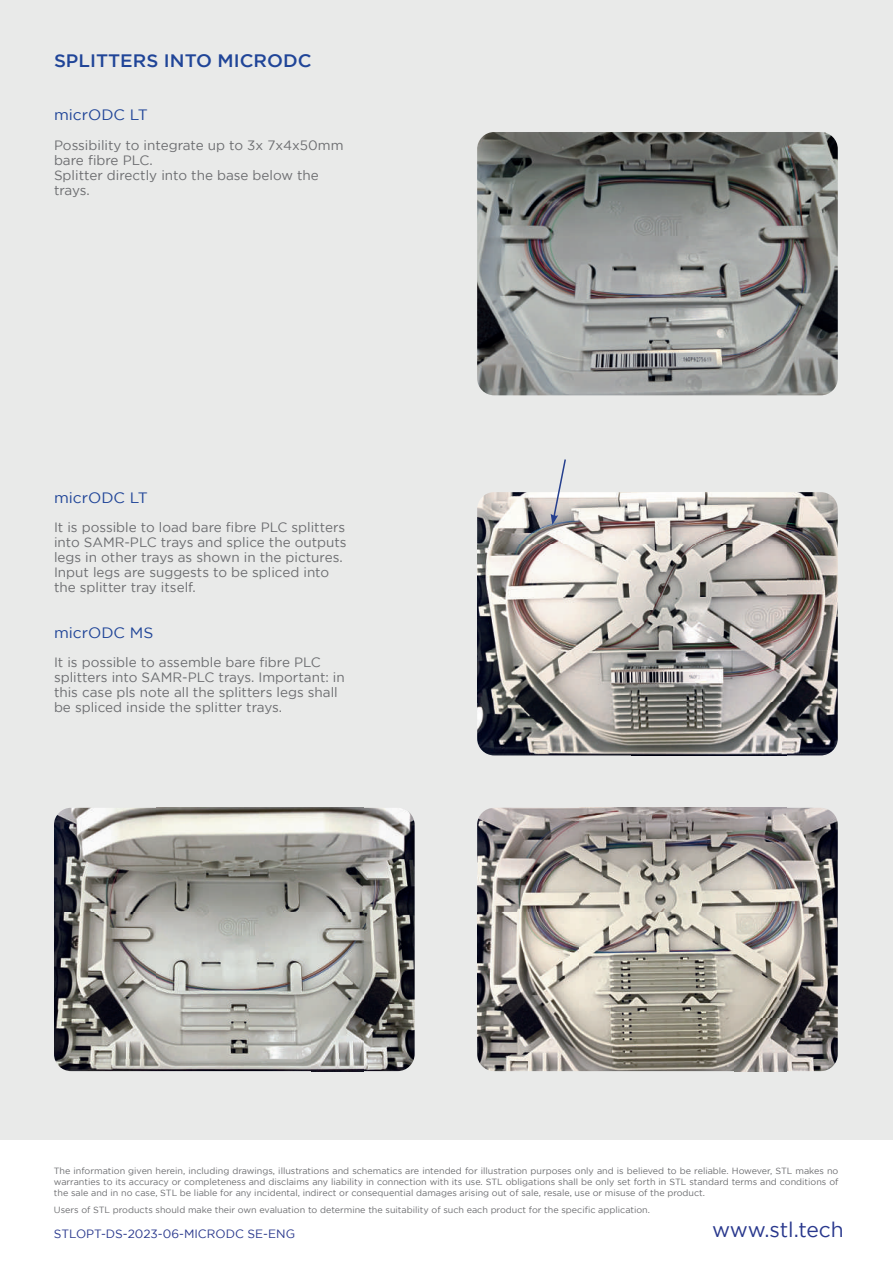
<style>
.page{position:relative;width:893px;height:1263px;background:#fff}
.page>*{position:absolute;margin:0;border:0;box-sizing:border-box;transform-origin:0 0}
.t1{font:21px "Gotham";letter-spacing:-.01em;color:#29388d}
.t2{font:500 18px "Gotham";color:#204598;scale:1.04 1}
.t3{font:15px "Gotham";color:#204598;scale:1.04 1}
.t4{font:13.5px/15px "Gotham";color:#6c6d70}
.t5{font:12px "Gotham";color:#29388d}
.t6{font:9px/10.8px "Gotham";color:#6c6d70;text-align:justify}
</style>
<div class="page">
<div style="left:0;top:0;width:893px;height:1140px;background:#e9eae9"></div>
<img style="left:477px;top:132px;width:361px;height:263px">
<img style="left:477px;top:492px;width:361px;height:263px">
<img style="left:54px;top:808px;width:361px;height:263px">
<img style="left:477px;top:808px;width:361px;height:263px">
<svg style="left:551px;top:459px;width:15px;height:66px"></svg>
<h2 class="t2" style="left:54px;top:51px;width:249px">SPLITTERS INTO MICRODC</h2>
<h3 class="t3" style="left:54px;top:107px;width:92px">micrODC LT</h3>
<h3 class="t4" style="left:54px;top:137px;width:291px">Possibility to integrate up to 3x 7x4x50mm bare fibre PLC.<br>Splitter directly into the base below the trays.</h3>
<h3 class="t3" style="left:54px;top:489px;width:92px">micrODC LT</h3>
<h3 class="t4" style="left:54px;top:520px;width:294px">It is possible to load bare fibre PLC splitters into SAMR-PLC trays and splice the outputs legs in other trays as shown in the pictures.<br>Input legs are suggests to be spliced into the splitter tray itself.</h3>
<h3 class="t3" style="left:54px;top:624px;width:97px">micrODC MS</h3>
<h3 class="t4" style="left:54px;top:654px;width:292px">It is possible to assemble bare fibre PLC splitters into SAMR-PLC trays. Important: in this case pls note all the splitters legs shall be spliced inside the splitter trays.</h3>
<p class="t6" style="left:54px;top:1165px;width:786px">The information given herein, including drawings, illustrations and schematics are intended for illustration purposes only and is believed to be reliable. However, STL makes no warranties to its accuracy or completeness and disclaims any liability in connection with its use. STL obligations shall be only set forth in STL standard terms and conditions of the sale and in no case, STL be liable for any incidental, indirect or consequential damages arising out of sale, resale, use or misuse of the product.</p>
<p class="t6" style="left:54px;top:1204px;width:598px">Users of STL products should make their own evaluation to determine the suitability of such each product for the specific application.</p>
<h3 class="t5" style="left:54px;top:1227px;width:243px">STLOPT-DS-2023-06-MICRODC SE-ENG</h3>
<h1 class="t1" style="left:712px;top:1218px;width:133px">www.stl.tech</h1>
</div>
